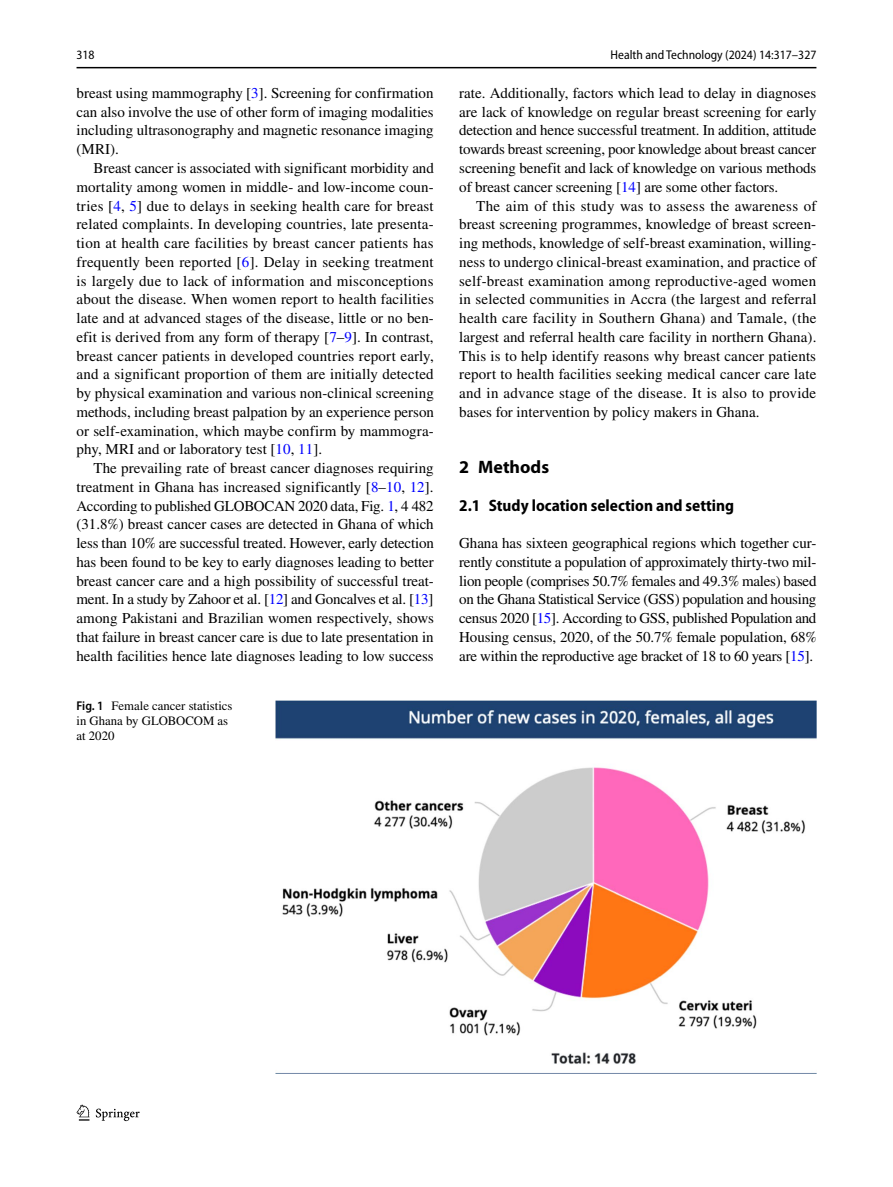
<style>
.page{position:relative;width:893px;height:1187px;background:#fff}
.page>*{position:absolute;margin:0;border:0;box-sizing:border-box;transform-origin:0 0}
.t1{font:700 18px "Myriad Pro";color:#000}
.t2{font:700 semi-condensed 16.5px "Myriad Pro";color:#000}
.t3{font:15px/18.8px "STIX";letter-spacing:-.005em;color:#000;text-align:justify}
.t4{font:12.75px/15px "STIX";color:#000}
.t5{font:semi-condensed 12.75px "Myriad Pro";color:#000}
.s1{color:#00f}
.s2{font-family:"Myriad Pro";font-weight:600;font-stretch:semi-condensed}
</style>
<div class="page">
<hr style="left:77px;top:67px;width:739px;height:1px;background:#000">
<svg style="left:77px;top:1104px;width:12px;height:16px"></svg>
<svg style="left:96px;top:1108px;width:44px;height:12px"></svg>
<img style="left:275px;top:700px;width:541px;height:364px">
<p class="t5" style="left:77px;top:48px;width:20px">318</p>
<p class="t5" style="left:611px;top:48px;width:207px">Health and Technology (2024) 14:317–327</p>
<p class="t3" style="left:77px;top:84px;width:359px">breast using mammography [<span class="s1">3</span>]. Screening for confirmation can also involve the use of other form of imaging modalities including ultrasonography and magnetic resonance imaging (MRI).</p>
<p class="t3" style="left:77px;top:159px;width:359px;text-indent:17px">Breast cancer is associated with significant morbidity and mortality among women in middle- and low-income coun&shy;tries [<span class="s1">4</span>, <span class="s1">5</span>] due to delays in seeking health care for breast related complaints. In developing countries, late presenta&shy;tion at health care facilities by breast cancer patients has frequently been reported [<span class="s1">6</span>]. Delay in seeking treatment is largely due to lack of information and misconceptions about the disease. When women report to health facilities late and at advanced stages of the disease, little or no ben&shy;efit is derived from any form of therapy [<span class="s1">7</span>–<span class="s1">9</span>]. In contrast, breast cancer patients in developed countries report early, and a significant proportion of them are initially detected by physical examination and various non-clinical screening methods, including breast palpation by an experience person or self-examination, which maybe confirm by mammogra&shy;phy, MRI and or laboratory test [<span class="s1">10</span>, <span class="s1">11</span>].</p>
<p class="t3" style="left:77px;top:459px;width:359px;text-indent:17px">The prevailing rate of breast cancer diagnoses requiring treatment in Ghana has increased significantly [<span class="s1">8</span>–<span class="s1">10</span>, <span class="s1">12</span>].<br>According to published GLOBOCAN 2020 data, Fig. <span class="s1">1</span>, 4 482 (31.8%) breast cancer cases are detected in Ghana of which less than 10% are successful treated. However, early detection has been found to be key to early diagnoses leading to better breast cancer care and a high possibility of successful treat&shy;ment. In a study by Zahoor et al. [<span class="s1">12</span>] and Goncalves et al. [<span class="s1">13</span>] among Pakistani and Brazilian women respectively, shows that failure in breast cancer care is due to late presentation in health facilities hence late diagnoses leading to low success</p>
<p class="t3" style="left:459px;top:84px;width:359px">rate. Additionally, factors which lead to delay in diagnoses are lack of knowledge on regular breast screening for early detection and hence successful treatment. In addition, attitude towards breast screening, poor knowledge about breast cancer screening benefit and lack of knowledge on various methods of breast cancer screening [<span class="s1">14</span>] are some other factors.</p>
<p class="t3" style="left:459px;top:197px;width:359px;text-indent:17px">The aim of this study was to assess the awareness of breast screening programmes, knowledge of breast screen&shy;ing methods, knowledge of self-breast examination, willing&shy;ness to undergo clinical-breast examination, and practice of self-breast examination among reproductive-aged women in selected communities in Accra (the largest and referral health care facility in Southern Ghana) and Tamale, (the largest and referral health care facility in northern Ghana).<br>This is to help identify reasons why breast cancer patients report to health facilities seeking medical cancer care late and in advance stage of the disease. It is also to provide bases for intervention by policy makers in Ghana.</p>
<p class="t1" style="left:459px;top:455px;width:91px">2 Methods</p>
<p class="t2" style="left:459px;top:496px;width:276px">2.1 Study location selection and setting</p>
<p class="t3" style="left:459px;top:534px;width:359px">Ghana has sixteen geographical regions which together cur&shy;rently constitute a population of approximately thirty-two mil&shy;lion people (comprises 50.7% females and 49.3% males) based on the Ghana Statistical Service (GSS) population and housing census 2020 [<span class="s1">15</span>]. According to GSS, published Population and Housing census, 2020, of the 50.7% female population, 68% are within the reproductive age bracket of 18 to 60 years [<span class="s1">15</span>].</p>
<p class="t4" style="left:77px;top:699px;width:158px"><span class="s2">Fig. 1</span> Female cancer statistics in Ghana by GLOBOCOM as at 2020</p>
</div>
